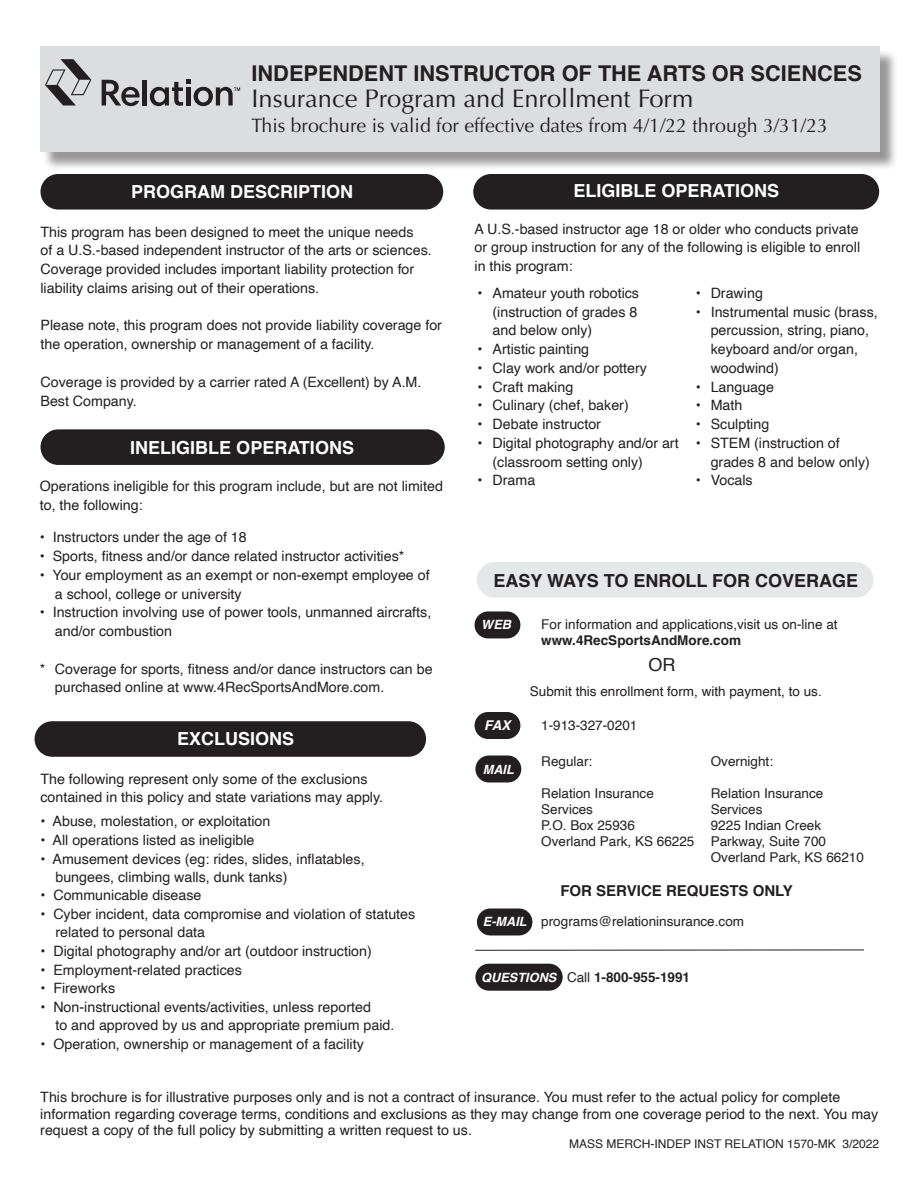
<style>
.page{position:relative;width:918px;height:1188px;background:#fff}
.page>*{position:absolute;margin:0;border:0;box-sizing:border-box;transform-origin:0 0}
.t1{font:25.5px "Optima";color:#231f20}
.t2{font:700 21.75px "Helvetica";color:#231f20}
.t3{font:19.5px "Optima";color:#231f20}
.t4{font:700 18px "Helvetica";color:#fff}
.t5{font:700 18px "Helvetica";color:#231f20}
.t6{font:18px "Helvetica";color:#231f20}
.t7{font:700 15px "Helvetica";color:#231f20}
.t8{font:14.25px/18.8px "Helvetica";color:#231f20}
.t9{font:13.5px/15.9px "Helvetica";color:#231f20}
.t10{font:700 13.5px "Helvetica";color:#231f20}
.t11{font:italic 700 13.5px "Helvetica";color:#fff}
.t12{font:italic 700 12.75px "Helvetica";color:#fff}
.t13{font:12px "Helvetica";color:#231f20}
.s1{font-weight:700;font-style:italic;font-size:12.75px;color:#fff}
.s2{font-style:italic;font-size:12.75px;color:#fff}
.s3{font-weight:400}
</style>
<div class="page">
<div style="left:42px;top:49px;width:856px;height:122px;background:#231f20;opacity:.47"></div>
<div style="left:40px;top:46px;width:839px;height:106px;background:#dcdddf"></div>
<div style="left:40px;top:429px;width:405px;height:36px;background:#231f20;border-radius:18px"></div>
<div style="left:40px;top:174px;width:403px;height:36px;background:#231f20;border-radius:18px"></div>
<div style="left:473px;top:174px;width:406px;height:36px;background:#231f20;border-radius:18px"></div>
<div style="left:35px;top:721px;width:391px;height:36px;background:#231f20;border-radius:18px"></div>
<svg style="left:102px;top:80px;width:38px;height:26px"></svg>
<hr style="left:143px;top:80px;width:4px;height:26px;background:#231f20">
<svg style="left:150px;top:80px;width:90px;height:26px"></svg>
<svg style="left:45px;top:59px;width:46px;height:47px"></svg>
<div style="left:475px;top:611px;width:45px;height:27px;background:#231f20;border-radius:14px"></div>
<div style="left:475px;top:712px;width:45px;height:27px;background:#231f20;border-radius:14px"></div>
<div style="left:475px;top:755px;width:46px;height:27px;background:#231f20;border-radius:14px"></div>
<div style="left:475px;top:964px;width:88px;height:27px;background:#231f20;border-radius:14px"></div>
<div style="left:477px;top:908px;width:55px;height:27px;background:#231f20;border-radius:14px"></div>
<div style="left:477px;top:562px;width:396px;height:36px;background:#e6e7e9;border-radius:18px"></div>
<hr style="left:475px;top:950px;width:389px;height:1px;background:#231f20">
<h2 class="t2" style="left:252px;top:56px;width:612px">INDEPENDENT INSTRUCTOR OF THE ARTS OR SCIENCES</h2>
<h1 class="t1" style="left:252px;top:83px;width:443px">Insurance Program and Enrollment Form</h1>
<h3 class="t3" style="left:252px;top:114px;width:578px">This brochure is valid for effective dates from 4/1/22 through 3/31/23</h3>
<p class="t4" style="left:131px;top:177px;width:224px">PROGRAM DESCRIPTION</p>
<p class="t8" style="left:40px;top:223px;width:393px">This program has been designed to meet the unique needs<br>of a U.S.-based independent instructor of the arts or sciences.<br>Coverage provided includes important liability protection for liability claims arising out of their operations.</p>
<p class="t8" style="left:40px;top:316px;width:403px">Please note, this program does not provide liability coverage for the operation, ownership or management of a facility.</p>
<p class="t8" style="left:40px;top:372px;width:382px;line-height:19.5px">Coverage is provided by a carrier rated A (Excellent) by A.M.<br>Best Company.</p>
<p class="t4" style="left:130px;top:433px;width:225px">INELIGIBLE OPERATIONS</p>
<p class="t8" style="left:40px;top:477px;width:405px">Operations ineligible for this program include, but are not limited to, the following:</p>
<p class="t8" style="left:40px;top:528px;width:208px">• Instructors under the age of 18</p>
<p class="t8" style="left:40px;top:547px;width:366px">• Sports, fitness and/or dance related instructor activities*</p>
<p class="t8" style="left:55px;top:566px;width:376px;text-indent:-15px">• Your employment as an exempt or non-exempt employee of a school, college or university</p>
<p class="t8" style="left:55px;top:603px;width:378px;text-indent:-15px">• Instruction involving use of power tools, unmanned aircrafts, and/or combustion</p>
<p class="t8" style="left:55px;top:660px;width:379px;text-indent:-15px">* Coverage for sports, fitness and/or dance instructors can be purchased online at www.4RecSportsAndMore.com.</p>
<p class="t4" style="left:177px;top:725px;width:119px">EXCLUSIONS</p>
<p class="t8" style="left:40px;top:770px;width:344px;line-height:18px">The following represent only some of the exclusions contained in this policy and state variations may apply.</p>
<p class="t8" style="left:40px;top:812px;width:231px">• Abuse, molestation, or exploitation</p>
<p class="t8" style="left:40px;top:831px;width:216px">• All operations listed as ineligible</p>
<p class="t8" style="left:55px;top:850px;width:311px;line-height:18px;text-indent:-15px">• Amusement devices (eg: rides, slides, inflatables, bungees, climbing walls, dunk tanks)</p>
<p class="t8" style="left:40px;top:886px;width:162px">• Communicable disease</p>
<p class="t8" style="left:55px;top:905px;width:361px;line-height:18px;text-indent:-15px">• Cyber incident, data compromise and violation of statutes related to personal data</p>
<p class="t8" style="left:40px;top:942px;width:333px">• Digital photography and/or art (outdoor instruction)</p>
<p class="t8" style="left:40px;top:961px;width:203px">• Employment-related practices</p>
<p class="t8" style="left:40px;top:979px;width:76px">• Fireworks</p>
<p class="t8" style="left:55px;top:998px;width:341px;line-height:18px;text-indent:-15px">• Non-instructional events/activities, unless reported<br>to and approved by us and appropriate premium paid.</p>
<p class="t8" style="left:40px;top:1035px;width:325px">• Operation, ownership or management of a facility</p>
<p class="t4" style="left:574px;top:176px;width:207px">ELIGIBLE OPERATIONS</p>
<p class="t8" style="left:475px;top:220px;width:387px;text-align:justify">A U.S.-based instructor age 18 or older who conducts private or group instruction for any of the following is eligible to enroll in this program:</p>
<p class="t8" style="left:493px;top:284px;width:148px;text-align:justify;text-indent:-15px">• Amateur youth robotics (instruction of grades 8 and below only)</p>
<p class="t8" style="left:478px;top:340px;width:113px">• Artistic painting</p>
<p class="t8" style="left:478px;top:359px;width:171px">• Clay work and/or pottery</p>
<p class="t8" style="left:478px;top:378px;width:97px">• Craft making</p>
<p class="t8" style="left:478px;top:396px;width:153px">• Culinary (chef, baker)</p>
<p class="t8" style="left:478px;top:415px;width:125px">• Debate instructor</p>
<p class="t8" style="left:493px;top:434px;width:188px;text-indent:-15px">• Digital photography and/or art (classroom setting only)</p>
<p class="t8" style="left:478px;top:471px;width:59px">• Drama</p>
<p class="t8" style="left:696px;top:284px;width:69px">• Drawing</p>
<p class="t8" style="left:711px;top:303px;width:169px;text-indent:-15px">• Instrumental music (brass, percussion, string, piano, keyboard and/or organ, woodwind)</p>
<p class="t8" style="left:696px;top:378px;width:80px">• Language</p>
<p class="t8" style="left:696px;top:396px;width:48px">• Math</p>
<p class="t8" style="left:696px;top:415px;width:75px">• Sculpting</p>
<p class="t8" style="left:711px;top:434px;width:161px;text-indent:-15px">• STEM (instruction of grades 8 and below only)</p>
<p class="t8" style="left:696px;top:471px;width:58px">• Vocals</p>
<p class="t5" style="left:494px;top:566px;width:366px">EASY WAYS TO ENROLL FOR COVERAGE</p>
<p class="t12" style="left:481px;top:614px;width:31px">WEB</p>
<p class="t9" style="left:541px;top:616px;width:298px">For information and applications,visit us on-line at</p>
<p class="t10" style="left:541px;top:630px;width:201px">www.4RecSportsAndMore.com</p>
<p class="t6" style="left:649px;top:651px;width:28px">OR</p>
<p class="t9" style="left:530px;top:683px;width:293px">Submit this enrollment form, with payment, to us.</p>
<p class="t11" style="left:484px;top:714px;width:28px">FAX</p>
<p class="t9" style="left:541px;top:717px;width:98px">1-913-327-0201</p>
<p class="t12" style="left:483px;top:759px;width:33px">MAIL</p>
<p class="t9" style="left:541px;top:754px;width:53px">Regular:</p>
<p class="t9" style="left:541px;top:786px;width:155px">Relation Insurance<br>Services<br>P.O. Box 25936<br>Overland Park, KS 66225</p>
<p class="t9" style="left:711px;top:754px;width:64px">Overnight:</p>
<p class="t9" style="left:711px;top:786px;width:155px">Relation Insurance<br>Services<br>9225 Indian Creek<br>Parkway, Suite 700<br>Overland Park, KS 66210</p>
<p class="t7" style="left:560px;top:879px;width:234px">FOR SERVICE REQUESTS ONLY</p>
<p class="t9" style="left:483px;top:914px;width:263px"><span class="s1">E-MAIL</span> programs@relationinsurance.com</p>
<p class="t10" style="left:481px;top:966px;width:210px"><span class="s2">QUESTIONS</span> <span class="s3">Call</span> 1-800-955-1991</p>
<p class="t8" style="left:40px;top:1089px;width:840px;line-height:16.5px">This brochure is for illustrative purposes only and is not a contract of insurance. You must refer to the actual policy for complete information regarding coverage terms, conditions and exclusions as they may change from one coverage period to the next. You may request a copy of the full policy by submitting a written request to us.</p>
<p class="t13" style="left:569px;top:1135px;width:312px">MASS MERCH-INDEP INST RELATION 1570-MK 3/2022</p>
</div>
